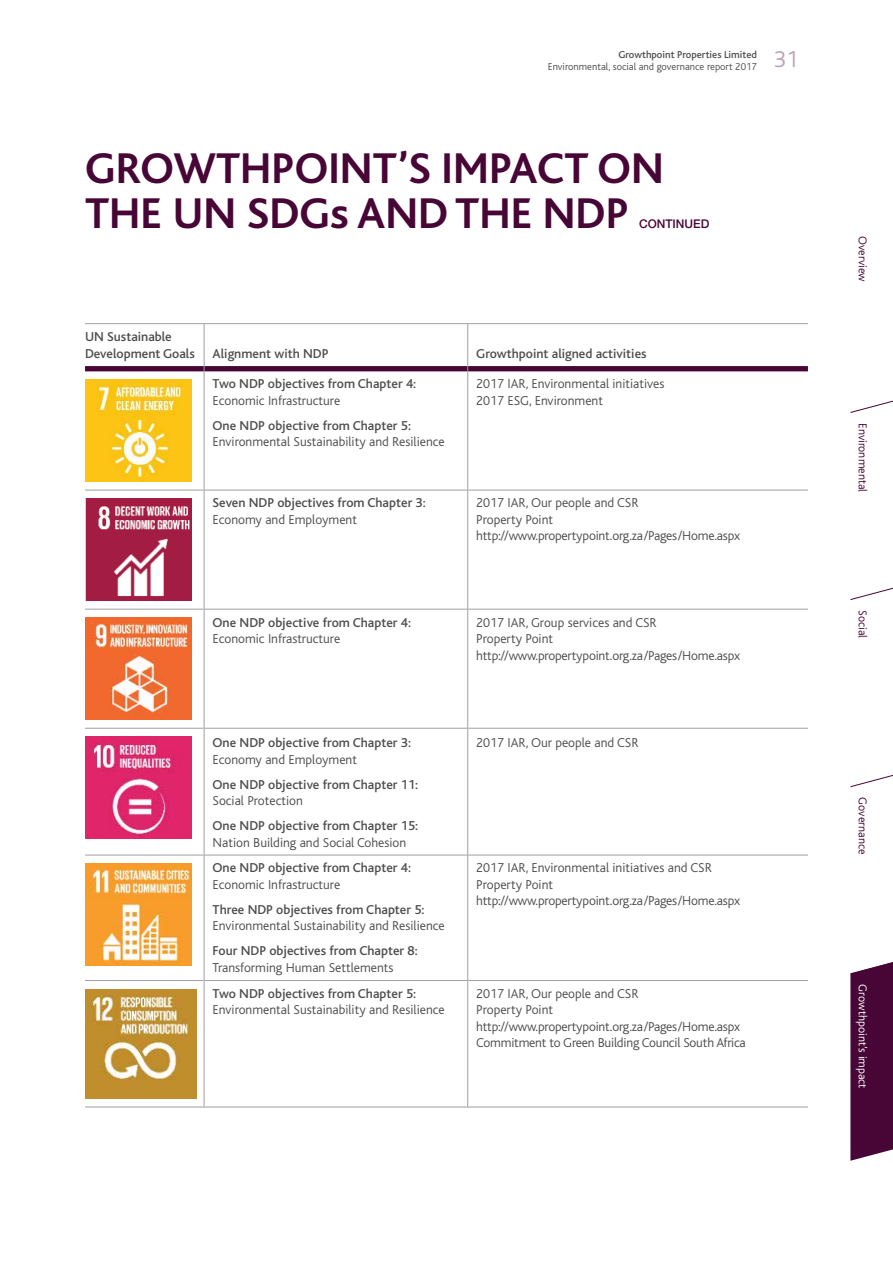
<style>
.page{position:relative;width:893px;height:1263px;background:#fff}
.page>*{position:absolute;margin:0;border:0;box-sizing:border-box;transform-origin:0 0}
.t1{font:700 45px/45px "Bliss";color:#470635}
.t2{font:300 24px "Bliss";color:#b9a0b4}
.t3{font:300 13.5px/16.5px "Bliss";color:#4d4d4f}
.t4{font:500 13.5px/16.5px "Bliss";color:#4d4d4f}
.t5{font:300 12px "Bliss";color:#470635}
.t6{font:300 12px "Bliss";color:#fff}
.t7{font:500 12px "Helvetica Neue LT Std";color:#470635}
.t8{font:300 10.5px/12px "Bliss";color:#4d4d4f;text-align:right}
.s1{font-weight:500}
.s2{font-weight:300}
</style>
<div class="page">
<hr style="left:85px;top:490px;width:119px;height:1px;background:#9d9fa2">
<hr style="left:204px;top:371px;width:1px;height:119px;background:#9d9fa2">
<hr style="left:204px;top:490px;width:264px;height:1px;background:#9d9fa2">
<hr style="left:467px;top:371px;width:1px;height:119px;background:#9d9fa2">
<hr style="left:468px;top:490px;width:340px;height:1px;background:#9d9fa2">
<hr style="left:85px;top:609px;width:119px;height:1px;background:#9d9fa2">
<hr style="left:204px;top:609px;width:263px;height:1px;background:#9d9fa2">
<hr style="left:468px;top:609px;width:340px;height:1px;background:#9d9fa2">
<hr style="left:85px;top:728px;width:119px;height:1px;background:#9d9fa2">
<hr style="left:204px;top:728px;width:263px;height:1px;background:#9d9fa2">
<hr style="left:468px;top:728px;width:340px;height:1px;background:#9d9fa2">
<hr style="left:85px;top:855px;width:119px;height:1px;background:#9d9fa2">
<hr style="left:204px;top:855px;width:263px;height:1px;background:#9d9fa2">
<hr style="left:468px;top:855px;width:340px;height:1px;background:#9d9fa2">
<hr style="left:85px;top:323px;width:119px;height:1px;background:#9d9fa2">
<hr style="left:204px;top:323px;width:264px;height:1px;background:#9d9fa2">
<hr style="left:468px;top:323px;width:340px;height:1px;background:#9d9fa2">
<hr style="left:85px;top:980px;width:119px;height:1px;background:#9d9fa2">
<hr style="left:204px;top:980px;width:263px;height:1px;background:#9d9fa2">
<hr style="left:468px;top:980px;width:340px;height:1px;background:#9d9fa2">
<hr style="left:85px;top:1107px;width:119px;height:1px;background:#9d9fa2">
<hr style="left:204px;top:1107px;width:264px;height:1px;background:#9d9fa2">
<hr style="left:468px;top:1107px;width:340px;height:1px;background:#9d9fa2">
<hr style="left:204px;top:490px;width:1px;height:119px;background:#9d9fa2">
<hr style="left:204px;top:609px;width:1px;height:119px;background:#9d9fa2">
<hr style="left:204px;top:728px;width:1px;height:127px;background:#9d9fa2">
<hr style="left:204px;top:855px;width:1px;height:125px;background:#9d9fa2">
<hr style="left:204px;top:324px;width:1px;height:42px;background:#9d9fa2">
<hr style="left:204px;top:980px;width:1px;height:127px;background:#9d9fa2">
<hr style="left:467px;top:490px;width:1px;height:119px;background:#9d9fa2">
<hr style="left:467px;top:609px;width:1px;height:119px;background:#9d9fa2">
<hr style="left:467px;top:728px;width:1px;height:127px;background:#9d9fa2">
<hr style="left:467px;top:855px;width:1px;height:125px;background:#9d9fa2">
<hr style="left:467px;top:324px;width:1px;height:42px;background:#9d9fa2">
<svg style="left:85px;top:366px;width:723px;height:5px;background:#4a0a38"></svg>
<hr style="left:467px;top:980px;width:1px;height:127px;background:#9d9fa2">
<img style="left:85px;top:379px;width:106px;height:103px">
<img style="left:85px;top:499px;width:106px;height:102px">
<img style="left:85px;top:618px;width:106px;height:102px">
<img style="left:85px;top:737px;width:106px;height:102px">
<img style="left:85px;top:863px;width:106px;height:103px">
<img style="left:85px;top:989px;width:111px;height:109px">
<svg style="left:850px;top:400px;width:43px;height:13px"></svg>
<svg style="left:850px;top:587px;width:43px;height:574px"></svg>
<p class="t8" style="left:548px;top:49px;width:211px"><span class="s1">Growthpoint Properties Limited<br></span>Environmental, social and governance report 2017</p>
<p class="t2" style="left:774px;top:46px;width:26px">31</p>
<p class="t1" style="left:85px;top:147px;width:580px">GROWTHPOINT’S IMPACT ON<br>THE UN SDGs AND THE NDP</p>
<p class="t7" style="left:639px;top:217px;width:72px">CONTINUED</p>
<p class="t4" style="left:85px;top:329px;width:111px">UN Sustainable<br>Development Goals</p>
<p class="t4" style="left:213px;top:345px;width:117px">Alignment with NDP</p>
<p class="t4" style="left:476px;top:345px;width:172px">Growthpoint aligned activities</p>
<p class="t4" style="left:213px;top:376px;width:205px">Two NDP objectives from Chapter 4:<br><span class="s2">Economic Infrastructure</span></p>
<p class="t3" style="left:213px;top:417px;width:234px"><span class="s1">One NDP objective from Chapter 5:<br></span>Environmental Sustainability and Resilience</p>
<p class="t3" style="left:476px;top:376px;width:190px">2017 IAR, Environmental initiatives<br>2017 ESG, Environment</p>
<p class="t4" style="left:213px;top:495px;width:215px">Seven NDP objectives from Chapter 3:<br><span class="s2">Economy and Employment</span></p>
<p class="t3" style="left:476px;top:495px;width:265px">2017 IAR, Our people and CSR<br>Property Point http://www.propertypoint.org.za/Pages/Home.aspx</p>
<p class="t4" style="left:213px;top:614px;width:200px">One NDP objective from Chapter 4:<br><span class="s2">Economic Infrastructure</span></p>
<p class="t3" style="left:476px;top:614px;width:265px">2017 IAR, Group services and CSR<br>Property Point http://www.propertypoint.org.za/Pages/Home.aspx</p>
<p class="t4" style="left:213px;top:735px;width:200px">One NDP objective from Chapter 3:<br><span class="s2">Economy and Employment</span></p>
<p class="t4" style="left:213px;top:776px;width:207px">One NDP objective from Chapter 11:<br><span class="s2">Social Protection</span></p>
<p class="t3" style="left:213px;top:818px;width:207px"><span class="s1">One NDP objective from Chapter 15:<br></span>Nation Building and Social Cohesion</p>
<p class="t4" style="left:213px;top:860px;width:200px">One NDP objective from Chapter 4:<br><span class="s2">Economic Infrastructure</span></p>
<p class="t3" style="left:213px;top:901px;width:234px"><span class="s1">Three NDP objectives from Chapter 5:<br></span>Environmental Sustainability and Resilience</p>
<p class="t4" style="left:213px;top:943px;width:207px">Four NDP objectives from Chapter 8:<br><span class="s2">Transforming Human Settlements</span></p>
<p class="t3" style="left:476px;top:735px;width:164px">2017 IAR, Our people and CSR</p>
<p class="t3" style="left:476px;top:860px;width:265px">2017 IAR, Environmental initiatives and CSR<br>Property Point http://www.propertypoint.org.za/Pages/Home.aspx</p>
<p class="t3" style="left:213px;top:985px;width:234px"><span class="s1">Two NDP objectives from Chapter 5:<br></span>Environmental Sustainability and Resilience</p>
<p class="t3" style="left:476px;top:985px;width:271px">2017 IAR, Our people and CSR<br>Property Point http://www.propertypoint.org.za/Pages/Home.aspx Commitment to Green Building Council South Africa</p>
<p class="t5" style="left:869px;top:236px;width:47px;rotate:90deg">Overview</p>
<p class="t5" style="left:869px;top:423px;width:70px;rotate:90deg">Environmental</p>
<p class="t5" style="left:869px;top:610px;width:29px;rotate:90deg">Social</p>
<p class="t5" style="left:869px;top:797px;width:58px;rotate:90deg">Governance</p>
<p class="t6" style="left:869px;top:984px;width:106px;rotate:90deg">Growthpoint’s impact</p>
</div>
